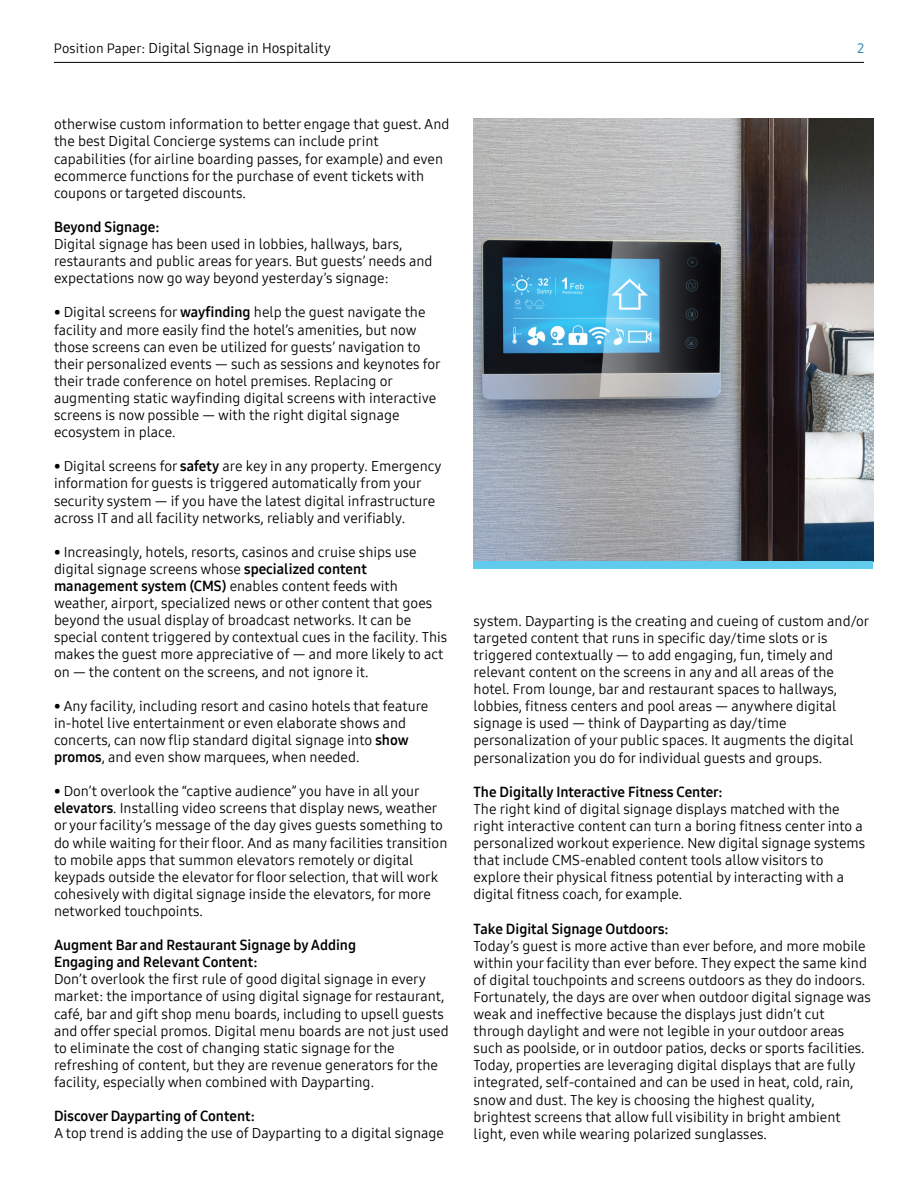
<style>
.page{position:relative;width:918px;height:1188px;background:#fff}
.page>*{position:absolute;margin:0;border:0;box-sizing:border-box;transform-origin:0 0}
.t1{font:14.25px/17.1px "Samsung One UI Latin 400";color:#000}
.t2{font:14.25px/17.1px "Samsung One UI Latin 700";color:#000}
.t3{font:13.5px "Samsung One UI Latin 400";color:#1773a6}
.s1{font-size:13.5px}
.s2{font-family:"Samsung One UI Latin 700"}
</style>
<div class="page">
<img style="left:474px;top:119px;width:399px;height:442px">
<div style="left:474px;top:561px;width:399px;height:8px;background:#60cbec"></div>
<hr style="left:54px;top:62px;width:810px;height:1px;background:#000">
<p class="t1" style="left:54px;top:39px;width:279px"><span class="s1">Position Paper:</span> Digital Signage in Hospitality</p>
<p class="t3" style="left:857px;top:39px;width:9px">2</p>
<p class="t1" style="left:54px;top:116px;width:397px">otherwise custom information to better engage that guest. And the best Digital Concierge systems can include print capabilities (for airline boarding passes, for example) and even ecommerce functions for the purchase of event tickets with coupons or targeted discounts.</p>
<p class="t2" style="left:54px;top:218px;width:107px">Beyond Signage:</p>
<p class="t1" style="left:54px;top:235px;width:380px">Digital signage has been used in lobbies, hallways, bars, restaurants and public areas for years. But guests’ needs and expectations now go way beyond yesterday’s signage:</p>
<p class="t1" style="left:54px;top:304px;width:388px">• Digital screens for <span class="s2">wayfinding</span> help the guest navigate the facility and more easily find the hotel’s amenities, but now those screens can even be utilized for guests’ navigation to their personalized events — such as sessions and keynotes for their trade conference on hotel premises. Replacing or augmenting static wayfinding digital screens with interactive screens is now possible — with the right digital signage ecosystem in place.</p>
<p class="t1" style="left:54px;top:458px;width:389px">• Digital screens for <span class="s2">safety</span> are key in any property. Emergency information for guests is triggered automatically from your security system — if you have the latest digital infrastructure across IT and all facility networks, reliably and verifiably.</p>
<p class="t1" style="left:54px;top:543px;width:395px">• Increasingly, hotels, resorts, casinos and cruise ships use digital signage screens whose <span class="s2">specialized content management system (CMS)</span> enables content feeds with weather, airport, specialized news or other content that goes beyond the usual display of broadcast networks. It can be special content triggered by contextual cues in the facility. This makes the guest more appreciative of — and more likely to act on — the content on the screens, and not ignore it.</p>
<p class="t1" style="left:54px;top:697px;width:376px">• Any facility, including resort and casino hotels that feature in-hotel live entertainment or even elaborate shows and concerts, can now flip standard digital signage into <span class="s2">show promos</span>, and even show marquees, when needed.</p>
<p class="t1" style="left:54px;top:783px;width:395px">• Don’t overlook the “captive audience” you have in all your <span class="s2">elevators</span>. Installing video screens that display news, weather or your facility’s message of the day gives guests something to do while waiting for their floor. And as many facilities transition to mobile apps that summon elevators remotely or digital keypads outside the elevator for floor selection, that will work cohesively with digital signage inside the elevators, for more networked touchpoints.</p>
<p class="t2" style="left:54px;top:937px;width:304px">Augment Bar and Restaurant Signage by Adding<br>Engaging and Relevant Content:</p>
<p class="t1" style="left:54px;top:971px;width:396px">Don’t overlook the first rule of good digital signage in every market: the importance of using digital signage for restaurant, café, bar and gift shop menu boards, including to upsell guests and offer special promos. Digital menu boards are not just used to eliminate the cost of changing static signage for the refreshing of content, but they are revenue generators for the facility, especially when combined with Dayparting.</p>
<p class="t2" style="left:54px;top:1108px;width:203px">Discover Dayparting of Content:</p>
<p class="t1" style="left:54px;top:1125px;width:391px">A top trend is adding the use of Dayparting to a digital signage</p>
<p class="t1" style="left:474px;top:612px;width:397px">system. Dayparting is the creating and cueing of custom and/or targeted content that runs in specific day/time slots or is triggered contextually — to add engaging, fun, timely and relevant content on the screens in any and all areas of the hotel. From lounge, bar and restaurant spaces to hallways, lobbies, fitness centers and pool areas — anywhere digital signage is used — think of Dayparting as day/time personalization of your public spaces. It augments the digital personalization you do for individual guests and groups.</p>
<p class="t2" style="left:474px;top:783px;width:251px">The Digitally Interactive Fitness Center:</p>
<p class="t1" style="left:474px;top:800px;width:393px">The right kind of digital signage displays matched with the right interactive content can turn a boring fitness center into a personalized workout experience. New digital signage systems that include CMS-enabled content tools allow visitors to explore their physical fitness potential by interacting with a digital fitness coach, for example.</p>
<p class="t2" style="left:474px;top:920px;width:197px">Take Digital Signage Outdoors:</p>
<p class="t1" style="left:474px;top:937px;width:399px">Today’s guest is more active than ever before, and more mobile within your facility than ever before. They expect the same kind of digital touchpoints and screens outdoors as they do indoors.<br>Fortunately, the days are over when outdoor digital signage was weak and ineffective because the displays just didn’t cut through daylight and were not legible in your outdoor areas such as poolside, or in outdoor patios, decks or sports facilities.<br>Today, properties are leveraging digital displays that are fully integrated, self-contained and can be used in heat, cold, rain, snow and dust. The key is choosing the highest quality, brightest screens that allow full visibility in bright ambient light, even while wearing polarized sunglasses.</p>
</div>
